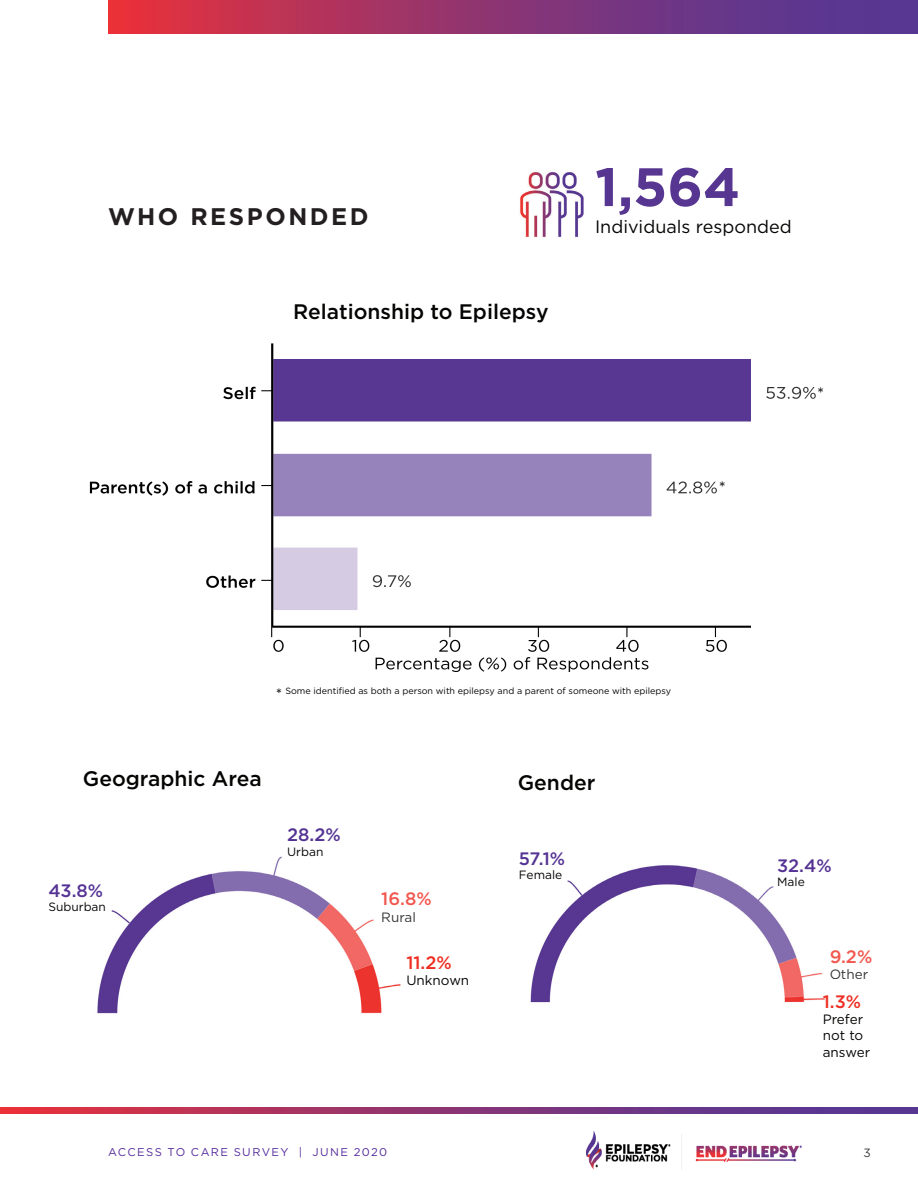
<style>
.page{position:relative;width:918px;height:1188px;background:#fff}
.page>*{position:absolute;margin:0;border:0;box-sizing:border-box;transform-origin:0 0}
.t1{font:700 54px "Gotham";color:#573692}
.t2{font:700 24px "Gotham";letter-spacing:.105em;color:#231f20}
.t3{font:500 21px "Gotham";color:#040503}
.t4{font:500 18px "Gotham";color:#553394}
.t5{font:18px "Gotham";color:#040503}
.t6{font:500 18px "Gotham";color:#ee2e22}
.t7{font:16.5px "Gotham";color:#040503}
.t8{font:15px "Gotham";color:#040503}
.t9{font:13.5px/16.2px "Gotham";color:#040503}
.t10{font:12px "Gotham";color:#040503}
.t11{font:12px "Gotham";color:#3e3e3f}
.t12{font:11.25px "Gotham";letter-spacing:.125em;color:#552b9d}
.t13{font:9px "Gotham";color:#040503}
</style>
<div class="page">
<img style="left:586px;top:1132px;width:216px;height:38px">
<img style="left:520px;top:172px;width:64px;height:66px">
<img style="left:530px;top:865px;width:295px;height:138px">
<svg style="left:0;top:1107px;width:918px;height:7px;background:#90346f"></svg>
<svg style="left:108px;top:0;width:810px;height:34px;background:#91346f"></svg>
<img style="left:89px;top:343px;width:727px;height:329px">
<img style="left:97px;top:856px;width:304px;height:158px">
<p class="t2" style="left:108px;top:201px;width:262px">WHO RESPONDED</p>
<p class="t3" style="left:293px;top:297px;width:257px">Relationship to Epilepsy</p>
<p class="t1" style="left:595px;top:151px;width:147px">1,564</p>
<p class="t5" style="left:595px;top:215px;width:198px">Individuals responded</p>
<p class="t7" style="left:719px;top:476px;width:9px">*</p>
<p class="t7" style="left:817px;top:382px;width:9px">*</p>
<p class="t13" style="left:285px;top:685px;width:387px">Some identified as both a person with epilepsy and a parent of someone with epilepsy</p>
<p class="t8" style="left:276px;top:684px;width:8px">*</p>
<p class="t3" style="left:83px;top:765px;width:180px">Geographic Area</p>
<p class="t3" style="left:518px;top:769px;width:79px">Gender</p>
<p class="t4" style="left:48px;top:878px;width:56px">43.8%</p>
<p class="t10" style="left:48px;top:899px;width:59px">Suburban</p>
<p class="t4" style="left:287px;top:823px;width:55px">28.2%</p>
<p class="t10" style="left:287px;top:844px;width:38px">Urban</p>
<h3 class="t6" style="left:381px;top:887px;width:52px">16.8%</h3>
<h3 class="t9" style="left:381px;top:909px;width:36px">Rural</h3>
<p class="t6" style="left:406px;top:951px;width:47px">11.2%</p>
<p class="t9" style="left:406px;top:972px;width:64px">Unknown</p>
<p class="t4" style="left:519px;top:846px;width:48px">57.1%</p>
<p class="t10" style="left:519px;top:867px;width:45px">Female</p>
<p class="t4" style="left:777px;top:854px;width:56px">32.4%</p>
<p class="t10" style="left:777px;top:875px;width:29px">Male</p>
<h3 class="t6" style="left:829px;top:944px;width:44px">9.2%</h3>
<h3 class="t9" style="left:829px;top:966px;width:40px">Other</h3>
<p class="t6" style="left:823px;top:990px;width:40px">1.3%</p>
<p class="t9" style="left:823px;top:1011px;width:49px">Prefer not to answer</p>
<p class="t12" style="left:108px;top:1145px;width:281px">ACCESS TO CARE SURVEY | JUNE 2020</p>
<h3 class="t11" style="left:863px;top:1145px;width:9px">3</h3>
</div>
